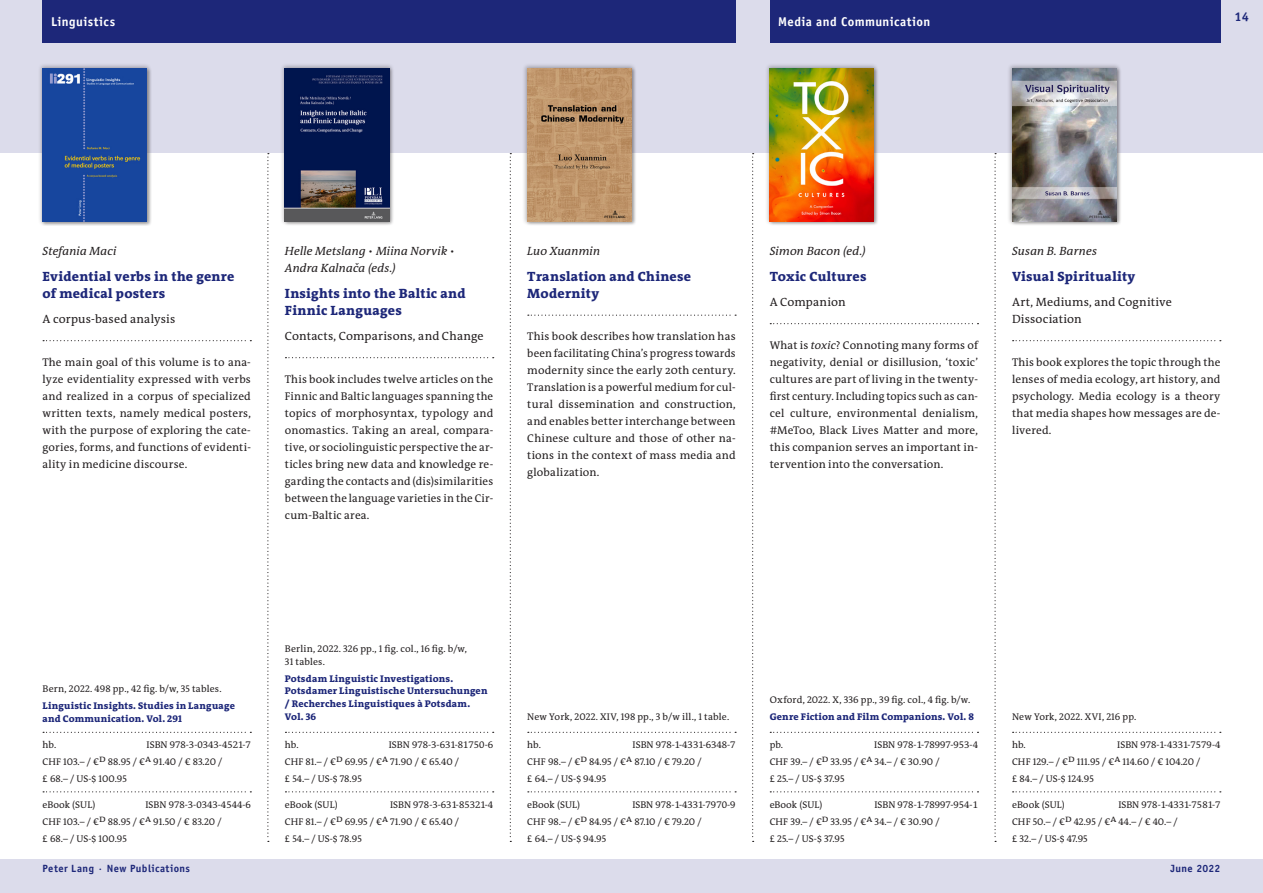
<style>
.page{position:relative;width:1263px;height:893px;background:#fff}
.page>*{position:absolute;margin:0;border:0;box-sizing:border-box;transform-origin:0 0}
._110___Titel{font:800 13.5px/17px "The Antiqua B W8";letter-spacing:.02em;color:#1d2779}
.Subjects{font:700 12.75px "Officina Sans";letter-spacing:.035em;color:#fff}
.t1{font:700 12.75px "Officina Sans";color:#1d2779}
._120___Untertitel{font:12px/17px "The Antiqua B W5 Plain";letter-spacing:.015em;color:#231f20}
._100___Autor{font:italic 12px/17px "The Antiqua B W5 Plain";letter-spacing:.01em;color:#231f20}
._300___Werbetext__FK{font:11.25px/17px "The Antiqua B W5 Plain";letter-spacing:.015em;color:#231f20;text-align:justify}
.t2{font:700 10.5px "Officina Sans";letter-spacing:.04em;color:#1d2779}
._230___Preise{font:9.75px/17px "The Antiqua B W5 Plain";color:#231f20}
._220___ISBN{font:9.75px "The Antiqua B W5 Plain";color:#231f20}
._210___Reihe{font:800 9.75px/12.8px "The Antiqua B W8";letter-spacing:.02em;color:#1d2779}
._200___Ort_Jahr_Umfa{font:9.75px/12.8px "The Antiqua B W5 Plain";letter-spacing:.015em;color:#231f20}
.s1{font-family:"The Antiqua B W3";font-weight:300;font-style:normal}
.s2{font-style:italic}
</style>
<div class="page">
<div style="left:0;top:0;width:1263px;height:153px;background:#dcdceb"></div>
<div style="left:0;top:859px;width:1263px;height:34px;background:#dcdceb"></div>
<svg style="left:267px;top:153px;width:2px;height:689px"></svg>
<svg style="left:510px;top:153px;width:1px;height:689px"></svg>
<svg style="left:752px;top:153px;width:2px;height:689px"></svg>
<svg style="left:994px;top:153px;width:2px;height:689px"></svg>
<div style="left:37px;top:63px;width:115px;height:164px;background:#231f20;opacity:.3"></div>
<img style="left:43px;top:68px;width:104px;height:153px">
<div style="left:280px;top:63px;width:114px;height:163px;background:#231f20;opacity:.3"></div>
<img style="left:285px;top:68px;width:104px;height:153px">
<div style="left:764px;top:63px;width:115px;height:163px;background:#231f20;opacity:.3"></div>
<img style="left:770px;top:68px;width:104px;height:153px">
<div style="left:522px;top:63px;width:115px;height:163px;background:#231f20;opacity:.3"></div>
<img style="left:527px;top:68px;width:104px;height:153px">
<div style="left:1007px;top:63px;width:114px;height:163px;background:#231f20;opacity:.3"></div>
<img style="left:1012px;top:68px;width:104px;height:153px">
<svg style="left:1013px;top:732px;width:208px;height:1px"></svg>
<svg style="left:1013px;top:791px;width:208px;height:1px"></svg>
<svg style="left:1013px;top:340px;width:208px;height:1px"></svg>
<svg style="left:770px;top:732px;width:208px;height:1px"></svg>
<svg style="left:770px;top:791px;width:208px;height:1px"></svg>
<svg style="left:770px;top:323px;width:208px;height:1px"></svg>
<svg style="left:528px;top:732px;width:208px;height:1px"></svg>
<svg style="left:528px;top:791px;width:208px;height:1px"></svg>
<svg style="left:528px;top:315px;width:208px;height:1px"></svg>
<svg style="left:285px;top:732px;width:209px;height:1px"></svg>
<svg style="left:285px;top:791px;width:209px;height:1px"></svg>
<svg style="left:285px;top:357px;width:209px;height:1px"></svg>
<svg style="left:43px;top:732px;width:208px;height:1px"></svg>
<svg style="left:43px;top:791px;width:208px;height:1px"></svg>
<svg style="left:43px;top:340px;width:208px;height:1px"></svg>
<div style="left:43px;top:0;width:693px;height:43px;background:#1d2779"></div>
<div style="left:770px;top:0;width:450px;height:43px;background:#1d2779"></div>
<p class="Subjects" style="left:51px;top:13px;width:66px">Linguistics</p>
<p class="Subjects" style="left:778px;top:13px;width:154px">Media and Communication</p>
<p class="t1" style="left:1234px;top:9px;width:16px">14</p>
<p class="_100___Autor" style="left:43px;top:243px;width:75px">Stefania Maci</p>
<p class="_110___Titel" style="left:43px;top:268px;width:193px">Evidential verbs in the genre of medical posters</p>
<p class="_120___Untertitel" style="left:43px;top:311px;width:134px">A corpus-based analysis</p>
<p class="_300___Werbetext__FK" style="left:43px;top:353px;width:210px">The main goal of this volume is to ana&shy;lyze evidentiality expressed with verbs and realized in a corpus of specialized written texts, namely medical posters, with the purpose of exploring the cate&shy;gories, forms, and functions of evidenti&shy;ality in medicine discourse.</p>
<p class="_100___Autor" style="left:285px;top:243px;width:172px">Helle Metslang <span class="s1">•</span> Miina Norvik <span class="s1">•<br></span>Andra Kalnača (eds.)</p>
<p class="_110___Titel" style="left:285px;top:285px;width:182px">Insights into the Baltic and<br>Finnic Languages</p>
<p class="_120___Untertitel" style="left:285px;top:328px;width:200px">Contacts, Comparisons, and Change</p>
<p class="_300___Werbetext__FK" style="left:285px;top:370px;width:210px">This book includes twelve articles on the Finnic and Baltic languages spanning the topics of morphosyntax, typology and onomastics. Taking an areal, compara&shy;tive, or sociolinguistic perspective the ar&shy;ticles bring new data and knowledge re&shy;garding the contacts and (dis)similarities between the language varieties in the Cir&shy;cum-Baltic area.</p>
<p class="_100___Autor" style="left:527px;top:243px;width:74px">Luo Xuanmin</p>
<p class="_110___Titel" style="left:527px;top:268px;width:165px">Translation and Chinese<br>Modernity</p>
<p class="_300___Werbetext__FK" style="left:527px;top:328px;width:210px">This book describes how translation has been facilitating China’s progress towards modernity since the early 20th century.<br>Translation is a powerful medium for cul&shy;tural dissemination and construction, and enables better interchange between Chinese culture and those of other na&shy;tions in the context of mass media and globalization.</p>
<p class="_100___Autor" style="left:770px;top:243px;width:98px">Simon Bacon (ed.)</p>
<p class="_110___Titel" style="left:770px;top:268px;width:98px">Toxic Cultures</p>
<p class="_120___Untertitel" style="left:770px;top:294px;width:77px">A Companion</p>
<p class="_300___Werbetext__FK" style="left:770px;top:336px;width:210px">What is <span class="s2">toxic</span>? Connoting many forms of negativity, denial or disillusion, ‘toxic’ cultures are part of living in the twenty&shy;first century. Including topics such as can&shy;cel culture, environmental denialism, #MeToo, Black Lives Matter and more, this companion serves an important in&shy;tervention into the conversation.</p>
<p class="_100___Autor" style="left:1012px;top:243px;width:86px">Susan B. Barnes</p>
<p class="_110___Titel" style="left:1012px;top:268px;width:125px">Visual Spirituality</p>
<p class="_120___Untertitel" style="left:1012px;top:294px;width:161px">Art, Mediums, and Cognitive<br>Dissociation</p>
<p class="_300___Werbetext__FK" style="left:1012px;top:353px;width:210px">This book explores the topic through the lenses of media ecology, art history, and psychology. Media ecology is a theory that media shapes how messages are de&shy;livered.</p>
<p class="_200___Ort_Jahr_Umfa" style="left:43px;top:683px;width:181px">Bern, 2022. 498 pp., 42 fig. b/w, 35 tables.</p>
<p class="_210___Reihe" style="left:43px;top:700px;width:194px">Linguistic Insights. Studies in Language and Communication. Vol. 291</p>
<p class="_220___ISBN" style="left:43px;top:739px;width:15px">hb.</p>
<p class="_220___ISBN" style="left:147px;top:739px;width:106px">ISBN 978-3-0343-4521-7</p>
<p class="_230___Preise" style="left:43px;top:754px;width:181px">CHF 103.– / €D 88.95 / €A 91.40 / € 83.20 / £ 68.– / US-$ 100.95</p>
<p class="_220___ISBN" style="left:43px;top:798px;width:54px">eBook (SUL)</p>
<p class="_220___ISBN" style="left:145px;top:798px;width:107px">ISBN 978-3-0343-4544-6</p>
<p class="_230___Preise" style="left:43px;top:813px;width:181px">CHF 103.– / €D 88.95 / €A 91.50 / € 83.20 / £ 68.– / US-$ 100.95</p>
<p class="_200___Ort_Jahr_Umfa" style="left:285px;top:642px;width:184px">Berlin, 2022. 326 pp., 1 fig. col., 16 fig. b/w,<br>31 tables.</p>
<p class="_210___Reihe" style="left:285px;top:672px;width:204px">Potsdam Linguistic Investigations.<br>Potsdamer Linguistische Untersuchungen / Recherches Linguistiques à Potsdam.<br>Vol. 36</p>
<p class="_220___ISBN" style="left:285px;top:739px;width:15px">hb.</p>
<p class="_220___ISBN" style="left:389px;top:739px;width:106px">ISBN 978-3-631-81750-6</p>
<p class="_230___Preise" style="left:285px;top:754px;width:176px">CHF 81.– / €D 69.95 / €A 71.90 / € 65.40 / £ 54.– / US-$ 78.95</p>
<p class="_220___ISBN" style="left:285px;top:798px;width:54px">eBook (SUL)</p>
<p class="_220___ISBN" style="left:390px;top:798px;width:105px">ISBN 978-3-631-85321-4</p>
<p class="_230___Preise" style="left:285px;top:813px;width:176px">CHF 81.– / €D 69.95 / €A 71.90 / € 65.40 / £ 54.– / US-$ 78.95</p>
<p class="_200___Ort_Jahr_Umfa" style="left:527px;top:710px;width:204px">New York, 2022. XIV, 198 pp., 3 b/w ill., 1 table.</p>
<p class="_220___ISBN" style="left:527px;top:739px;width:15px">hb.</p>
<p class="_220___ISBN" style="left:632px;top:739px;width:105px">ISBN 978-1-4331-6348-7</p>
<p class="_230___Preise" style="left:527px;top:754px;width:176px">CHF 98.– / €D 84.95 / €A 87.10 / € 79.20 / £ 64.– / US-$ 94.95</p>
<p class="_220___ISBN" style="left:527px;top:798px;width:54px">eBook (SUL)</p>
<p class="_220___ISBN" style="left:632px;top:798px;width:105px">ISBN 978-1-4331-7970-9</p>
<p class="_230___Preise" style="left:527px;top:813px;width:176px">CHF 98.– / €D 84.95 / €A 87.10 / € 79.20 / £ 64.– / US-$ 94.95</p>
<p class="_200___Ort_Jahr_Umfa" style="left:770px;top:693px;width:202px">Oxford, 2022. X, 336 pp., 39 fig. col., 4 fig. b/w.</p>
<p class="_210___Reihe" style="left:770px;top:710px;width:206px">Genre Fiction and Film Companions. Vol. 8</p>
<p class="_220___ISBN" style="left:770px;top:739px;width:15px">pb.</p>
<p class="_220___ISBN" style="left:874px;top:739px;width:105px">ISBN 978-1-78997-953-4</p>
<p class="_230___Preise" style="left:770px;top:754px;width:171px">CHF 39.– / €D 33.95 / €A 34.– / € 30.90 / £ 25.– / US-$ 37.95</p>
<p class="_220___ISBN" style="left:770px;top:798px;width:54px">eBook (SUL)</p>
<p class="_220___ISBN" style="left:874px;top:798px;width:105px">ISBN 978-1-78997-954-1</p>
<p class="_230___Preise" style="left:770px;top:813px;width:171px">CHF 39.– / €D 33.95 / €A 34.– / € 30.90 / £ 25.– / US-$ 37.95</p>
<p class="_200___Ort_Jahr_Umfa" style="left:1012px;top:710px;width:126px">New York, 2022. XVI, 216 pp.</p>
<p class="_220___ISBN" style="left:1012px;top:739px;width:15px">hb.</p>
<p class="_220___ISBN" style="left:1117px;top:739px;width:105px">ISBN 978-1-4331-7579-4</p>
<p class="_230___Preise" style="left:1012px;top:754px;width:190px">CHF 129.– / €D 111.95 / €A 114.60 / € 104.20 / £ 84.– / US-$ 124.95</p>
<p class="_220___ISBN" style="left:1012px;top:798px;width:54px">eBook (SUL)</p>
<p class="_220___ISBN" style="left:1118px;top:798px;width:104px">ISBN 978-1-4331-7581-7</p>
<p class="_230___Preise" style="left:1012px;top:813px;width:167px">CHF 50.– / €D 42.95 / €A 44.– / € 40.– / £ 32.– / US-$ 47.95</p>
<p class="t2" style="left:43px;top:862px;width:149px">Peter Lang · New Publications</p>
<p class="t2" style="left:1170px;top:862px;width:51px">June 2022</p>
</div>
